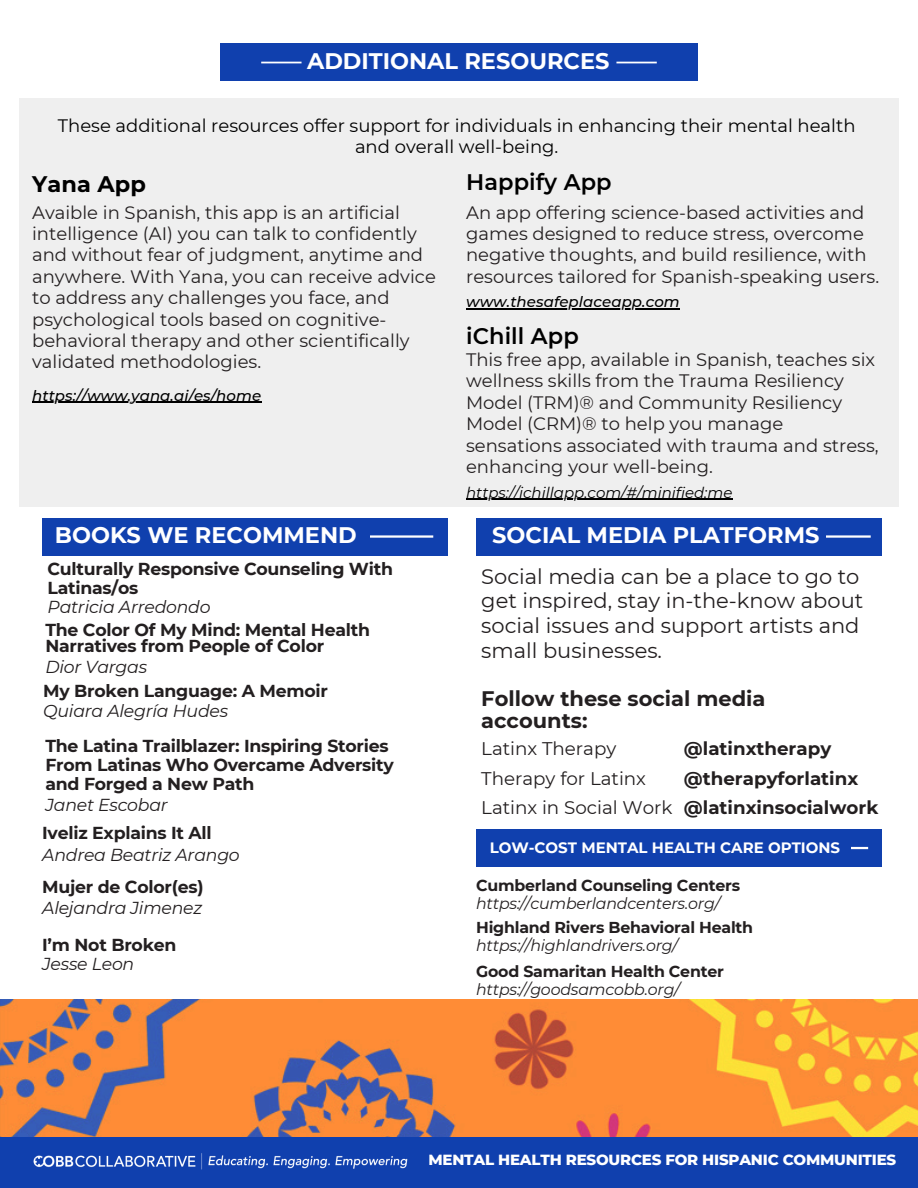
<style>
.page{position:relative;width:918px;height:1188px;background:#fff}
.page>*{position:absolute;margin:0;border:0;box-sizing:border-box;transform-origin:0 0}
.t1{font:700 22.5px "Montserrat";color:#fff}
.t2{font:600 22.5px "Montserrat";letter-spacing:.005em;color:#000}
.t3{font:700 22.5px "Montserrat";letter-spacing:.005em;color:#000}
.t4{font:21px/24.8px "Montserrat";color:#231f20}
.t5{font:700 21px/21.3px "Montserrat";color:#231f20}
.t6{font:700 18.3px/29.2px "Montserrat";color:#231f20}
.t7{font:18.3px/29.2px "Montserrat";color:#231f20}
.t8{font:18px/21.3px "Montserrat";color:#231f20}
.t9{font:18px/21.3px "Montserrat";color:#000;text-align:center}
.t10{font:700 17.25px/19.2px "Montserrat";letter-spacing:-.015em;color:#231f20}
.t11{font:italic 17.25px "Montserrat";letter-spacing:-.015em;color:#231f20}
.t12{font:700 15.75px "Montserrat";letter-spacing:-.015em;color:#231f20}
.t13{font:italic 15.75px "Montserrat";letter-spacing:-.015em;color:#231f20}
.t14{font:italic 500 15px "Montserrat";letter-spacing:.005em;color:#000}
.t15{font:800 15px "Montserrat";letter-spacing:-.015em;color:#fff}
.t16{font:italic 15px "Montserrat";color:#000}
.t17{font:700 15px "Montserrat";color:#fff}
.s1{font-weight:400;font-style:italic}
</style>
<div class="page">
<div style="left:0;top:1137px;width:918px;height:51px;background:#1040ae"></div>
<div style="left:19px;top:98px;width:880px;height:409px;background:#efefef"></div>
<img style="left:33px;top:1153px;width:375px;height:17px">
<div style="left:42px;top:518px;width:405px;height:38px;background:#1040ae"></div>
<hr style="left:370px;top:535px;width:63px;height:3px;background:#fff">
<div style="left:476px;top:518px;width:405px;height:38px;background:#1040ae"></div>
<hr style="left:826px;top:535px;width:45px;height:3px;background:#fff">
<div style="left:220px;top:44px;width:478px;height:37px;background:#1040ae"></div>
<svg style="left:261px;top:61px;width:396px;height:3px"></svg>
<hr style="left:466px;top:308px;width:214px;height:1px;background:#000">
<hr style="left:32px;top:402px;width:229px;height:1px;background:#000">
<img style="left:0;top:1000px;width:918px;height:137px">
<hr style="left:466px;top:499px;width:266px;height:1px;background:#000">
<div style="left:476px;top:829px;width:405px;height:38px;background:#1040ae"></div>
<svg style="left:851px;top:847px;width:17px;height:2px"></svg>
<p class="t1" style="left:307px;top:47px;width:304px">ADDITIONAL RESOURCES</p>
<h4 class="t9" style="left:58px;top:115px;width:799px">These additional resources offer support for individuals in enhancing their mental health and overall well-being.</h4>
<p class="t2" style="left:466px;top:168px;width:147px">Happify App</p>
<h4 class="t8" style="left:466px;top:202px;width:415px">An app offering science-based activities and games designed to reduce stress, overcome negative thoughts, and build resilience, with resources tailored for Spanish-speaking users.</h4>
<h4 class="t14" style="left:466px;top:292px;width:215px">www.thesafeplaceapp.com</h4>
<h4 class="t3" style="left:32px;top:170px;width:115px">Yana App</h4>
<h3 class="t8" style="left:32px;top:202px;width:405px">Avaible in Spanish, this app is an artificial intelligence (AI) you can talk to confidently and without fear of judgment, anytime and anywhere. With Yana, you can receive advice to address any challenges you face, and psychological tools based on cognitive&shy;behavioral therapy and other scientifically validated methodologies.</h3>
<h4 class="t14" style="left:32px;top:386px;width:231px">https://www.yana.ai/es/home</h4>
<h4 class="t2" style="left:466px;top:322px;width:114px">iChill App</h4>
<p class="t8" style="left:466px;top:349px;width:414px">This free app, available in Spanish, teaches six wellness skills from the Trauma Resiliency Model (TRM)® and Community Resiliency Model (CRM)® to help you manage sensations associated with trauma and stress, enhancing your well-being.</p>
<p class="t16" style="left:466px;top:483px;width:268px">https://ichillapp.com/#/minified:me</p>
<p class="t1" style="left:55px;top:521px;width:303px">BOOKS WE RECOMMEND</p>
<p class="t1" style="left:492px;top:521px;width:329px">SOCIAL MEDIA PLATFORMS</p>
<h1 class="t10" style="left:48px;top:559px;width:347px">Culturally Responsive Counseling With<br>Latinas/os<br><span class="s1">Patricia Arredondo</span></h1>
<h4 class="t10" style="left:45px;top:622px;width:326px;line-height:15.8px">The Color Of My Mind: Mental Health<br>Narratives from People of Color</h4>
<h4 class="t11" style="left:45px;top:656px;width:103px">Dior Vargas</h4>
<h1 class="t10" style="left:43px;top:681px;width:286px;line-height:20.2px">My Broken Language: A Memoir<br><span class="s1">Quiara Alegría Hudes</span></h1>
<h6 class="t10" style="left:45px;top:736px;width:350px">The Latina Trailblazer: Inspiring Stories<br>From Latinas Who Overcame Adversity and Forged a New Path</h6>
<h6 class="t11" style="left:45px;top:794px;width:124px">Janet Escobar</h6>
<h6 class="t10" style="left:42px;top:821px;width:199px;line-height:22.5px">Iveliz Explains It All<br><span class="s1">Andrea Beatriz Arango</span></h6>
<h1 class="t10" style="left:42px;top:876px;width:163px;line-height:21.3px">Mujer de Color(es)<br><span class="s1">Alejandra Jimenez</span></h1>
<h4 class="t10" style="left:42px;top:935px;width:136px">I’m Not Broken<br><span class="s1">Jesse Leon</span></h4>
<h4 class="t4" style="left:481px;top:564px;width:384px">Social media can be a place to go to get inspired, stay in-the-know about social issues and support artists and small businesses.</h4>
<h2 class="t5" style="left:481px;top:688px;width:286px">Follow these social media accounts:</h2>
<h4 class="t7" style="left:481px;top:734px;width:193px">Latinx Therapy<br>Therapy for Latinx<br>Latinx in Social Work</h4>
<h4 class="t6" style="left:684px;top:734px;width:196px">@latinxtherapy @therapyforlatinx @latinxinsocialwork</h4>
<p class="t17" style="left:490px;top:838px;width:352px">LOW-COST MENTAL HEALTH CARE OPTIONS</p>
<p class="t12" style="left:476px;top:875px;width:266px">Cumberland Counseling Centers</p>
<p class="t13" style="left:476px;top:893px;width:245px">https://cumberlandcenters.org/</p>
<p class="t12" style="left:476px;top:918px;width:279px">Highland Rivers Behavioral Health</p>
<p class="t13" style="left:476px;top:936px;width:203px">https://highlandrivers.org/</p>
<p class="t12" style="left:476px;top:961px;width:249px">Good Samaritan Health Center</p>
<p class="t13" style="left:476px;top:979px;width:205px">https://goodsamcobb.org/</p>
<h1 class="t15" style="left:428px;top:1151px;width:469px">MENTAL HEALTH RESOURCES FOR HISPANIC COMMUNITIES</h1>
</div>
